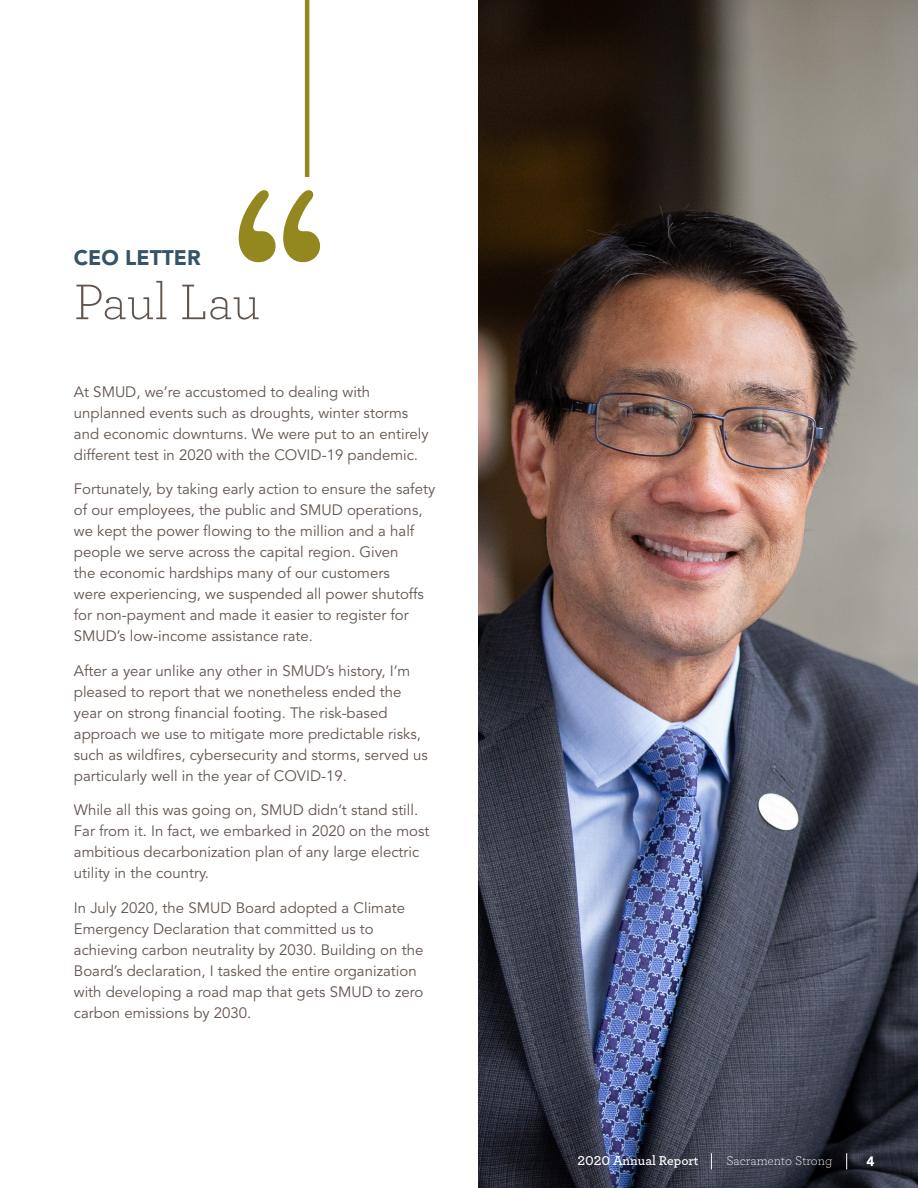
<style>
.page{position:relative;width:918px;height:1188px;background:#fff}
.page>*{position:absolute;margin:0;border:0;box-sizing:border-box;transform-origin:0 0}
.t1{font:300 52.5px "Archer";letter-spacing:-.01em;color:#61534e}
.t2{font:900 21px "Avenir LT Std";color:#355468}
._2020_Body_Copy{font:15px/21px "Avenir LT Std";color:#62544e}
.t3{font:600 13.5px "Archer";color:#fff}
.t4{font:300 13.5px "Archer";color:#fff}
.t5{font:900 13.5px "Avenir LT Std";color:#fff}
</style>
<div class="page">
<img style="left:478px;top:0;width:440px;height:1188px">
<hr style="left:305px;top:0;width:4px;height:177px;background:#92881f">
<svg style="left:239px;top:190px;width:81px;height:72px"></svg>
<svg style="left:846px;top:1153px;width:1px;height:16px"></svg>
<svg style="left:711px;top:1153px;width:1px;height:16px"></svg>
<p class="t2" style="left:74px;top:245px;width:128px">CEO LETTER</p>
<p class="t1" style="left:74px;top:267px;width:188px">Paul Lau</p>
<p class="_2020_Body_Copy" style="left:74px;top:382px;width:356px">At SMUD, we’re accustomed to dealing with unplanned events such as droughts, winter storms and economic downturns. We were put to an entirely different test in 2020 with the COVID-19 pandemic.</p>
<p class="_2020_Body_Copy" style="left:74px;top:479px;width:363px">Fortunately, by taking early action to ensure the safety of our employees, the public and SMUD operations, we kept the power flowing to the million and a half people we serve across the capital region. Given<br>the economic hardships many of our customers<br>were experiencing, we suspended all power shutoffs for non-payment and made it easier to register for SMUD’s low-income assistance rate.</p>
<p class="_2020_Body_Copy" style="left:74px;top:661px;width:355px">After a year unlike any other in SMUD’s history, I’m pleased to report that we nonetheless ended the year on strong financial footing. The risk-based approach we use to mitigate more predictable risks, such as wildfires, cybersecurity and storms, served us particularly well in the year of COVID-19.</p>
<p class="_2020_Body_Copy" style="left:74px;top:800px;width:357px">While all this was going on, SMUD didn’t stand still.<br>Far from it. In fact, we embarked in 2020 on the most ambitious decarbonization plan of any large electric utility in the country.</p>
<p class="_2020_Body_Copy" style="left:74px;top:898px;width:351px">In July 2020, the SMUD Board adopted a Climate Emergency Declaration that committed us to achieving carbon neutrality by 2030. Building on the Board’s declaration, I tasked the entire organization with developing a road map that gets SMUD to zero carbon emissions by 2030.</p>
<p class="t3" style="left:577px;top:1151px;width:123px">2020 Annual Report</p>
<p class="t4" style="left:727px;top:1152px;width:107px">Sacramento Strong</p>
<p class="t5" style="left:866px;top:1154px;width:9px">4</p>
</div>
